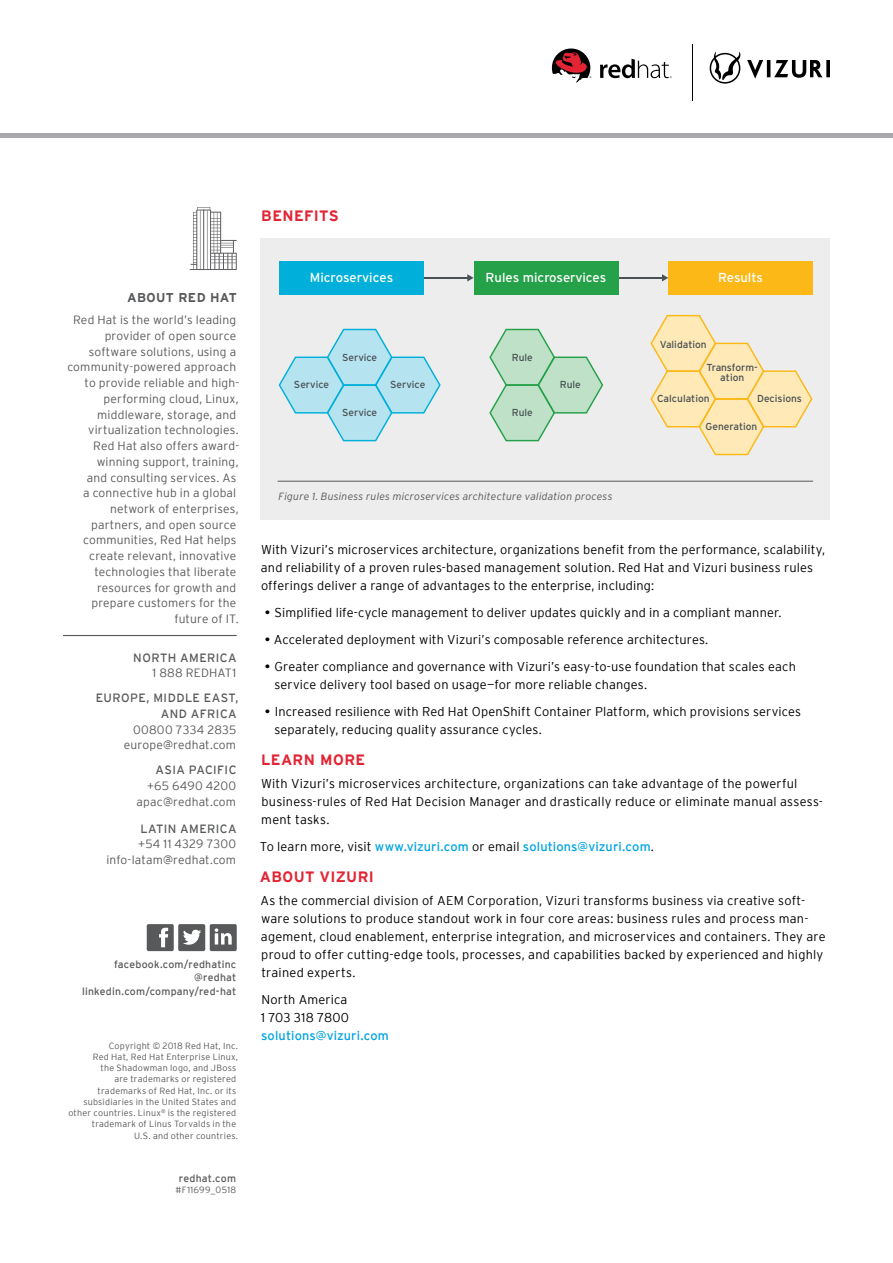
<style>
.page{position:relative;width:893px;height:1263px;background:#fff}
.page>*{position:absolute;margin:0;border:0;box-sizing:border-box;transform-origin:0 0}
.t1{font:700 15px "Interstate";letter-spacing:.025em;color:#e22434}
.t2{font:13.05px "Interstate";letter-spacing:-.005em;color:#fff}
.t3{font:300 12.75px/18px "Interstate";letter-spacing:.015em;color:#000}
.t4{font:12.75px "Interstate";letter-spacing:.01em;color:#00a4e3}
.t5{font:700 12.75px "Interstate";letter-spacing:.03em;color:#58595b}
.t6{font:300 12px/15.8px "Interstate";letter-spacing:.015em;color:#58595b;text-align:right}
.t7{font:12px/15.8px "Interstate";letter-spacing:.035em;color:#58595b;text-align:right}
.t8{font:10.5px/13.5px "Interstate";letter-spacing:.02em;color:#58595b;text-align:right}
.t9{font:italic 300 10.5px "Interstate";letter-spacing:.015em;color:#58595b}
.t10{font:10.2px/10.2px "Interstate";color:#495154;text-align:center}
.t11{font:300 9px/11.2px "Interstate";letter-spacing:.025em;color:#58595b;text-align:right}
.s1{font-weight:400}
.s2{font-weight:300;color:#000}
</style>
<div class="page">
<svg style="left:147px;top:924px;width:90px;height:27px"></svg>
<svg style="left:190px;top:207px;width:47px;height:63px"></svg>
<hr style="left:63px;top:635px;width:174px;height:1px;background:#58595b">
<div style="left:261px;top:238px;width:569px;height:282px;background:#ededee"></div>
<hr style="left:278px;top:481px;width:535px;height:1px;background:#58595b">
<hr style="left:424px;top:277px;width:44px;height:1px;background:#495154">
<svg style="left:467px;top:274px;width:7px;height:7px"></svg>
<hr style="left:618px;top:277px;width:45px;height:1px;background:#495154">
<svg style="left:662px;top:274px;width:6px;height:7px"></svg>
<div style="left:279px;top:261px;width:145px;height:33px;background:#00b0da"></div>
<div style="left:474px;top:261px;width:144px;height:33px;background:#25a149"></div>
<div style="left:668px;top:261px;width:145px;height:33px;background:#fcb817"></div>
<svg style="left:489px;top:329px;width:114px;height:112px"></svg>
<svg style="left:650px;top:315px;width:162px;height:140px"></svg>
<svg style="left:279px;top:329px;width:162px;height:112px"></svg>
<hr style="left:692px;top:44px;width:1px;height:57px;background:#000">
<svg style="left:600px;top:59px;width:72px;height:19px"></svg>
<svg style="left:552px;top:49px;width:39px;height:34px"></svg>
<svg style="left:710px;top:52px;width:120px;height:32px"></svg>
<hr style="left:0;top:133px;width:893px;height:4px;background:#a7a9ac">
<p class="t5" style="left:127px;top:290px;width:111px">ABOUT RED HAT</p>
<p class="t6" style="left:67px;top:312px;width:173px">Red Hat is the world’s leading provider of open source software solutions, using a community-powered approach to provide reliable and high&shy;performing cloud, Linux, middleware, storage, and virtualization technologies.<br>Red Hat also offers award&shy;winning support, training,<br>and consulting services. As<br>a connective hub in a global network of enterprises, partners, and open source communities, Red Hat helps create relevant, innovative technologies that liberate resources for growth and prepare customers for the future of IT.</p>
<p class="t7" style="left:133px;top:649px;width:105px">NORTH AMERICA</p>
<p class="t6" style="left:152px;top:665px;width:85px">1 888 REDHAT1</p>
<p class="t7" style="left:96px;top:690px;width:144px">EUROPE, MIDDLE EAST,<br>AND AFRICA</p>
<p class="t6" style="left:124px;top:721px;width:114px">00800 7334 2835 europe@redhat.com</p>
<p class="t7" style="left:155px;top:762px;width:83px">ASIA PACIFIC</p>
<p class="t6" style="left:137px;top:778px;width:101px">+65 6490 4200 apac@redhat.com</p>
<p class="t7" style="left:140px;top:820px;width:98px">LATIN AMERICA</p>
<p class="t6" style="left:106px;top:836px;width:131px">+54 11 4329 7300 info-latam@redhat.com</p>
<p class="t8" style="left:82px;top:957px;width:156px">facebook.com/redhatinc @redhat linkedin.com/company/red-hat</p>
<p class="t11" style="left:68px;top:1040px;width:171px">Copyright © 2018 Red Hat, Inc.<br>Red Hat, Red Hat Enterprise Linux,<br>the Shadowman logo, and JBoss<br>are trademarks or registered trademarks of Red Hat, Inc. or its subsidiaries in the United States and other countries. Linux<sup>®</sup> is the registered trademark of Linus Torvalds in the<br>U.S. and other countries.</p>
<p class="t8" style="left:179px;top:1171px;width:59px">redhat.com</p>
<p class="t11" style="left:176px;top:1184px;width:62px">#F11699_0518</p>
<p class="t1" style="left:261px;top:207px;width:79px">BENEFITS</p>
<p class="t2" style="left:310px;top:270px;width:85px">Microservices</p>
<p class="t2" style="left:486px;top:270px;width:122px">Rules microservices</p>
<p class="t2" style="left:718px;top:270px;width:46px">Results</p>
<p class="t10" style="left:342px;top:353px;width:37px">Service</p>
<p class="t10" style="left:512px;top:353px;width:23px">Rule</p>
<p class="t10" style="left:294px;top:380px;width:37px">Service</p>
<p class="t10" style="left:390px;top:380px;width:37px">Service</p>
<p class="t10" style="left:560px;top:380px;width:23px">Rule</p>
<p class="t10" style="left:342px;top:407px;width:37px">Service</p>
<p class="t10" style="left:512px;top:407px;width:23px">Rule</p>
<p class="t9" style="left:278px;top:490px;width:336px">Figure 1. Business rules microservices architecture validation process</p>
<p class="t10" style="left:660px;top:339px;width:48px">Validation</p>
<p class="t10" style="left:707px;top:362px;width:53px">Transform&shy;ation</p>
<p class="t10" style="left:657px;top:393px;width:54px">Calculation</p>
<p class="t10" style="left:757px;top:393px;width:46px">Decisions</p>
<p class="t10" style="left:706px;top:421px;width:53px">Generation</p>
<p class="t3" style="left:261px;top:540px;width:566px">With Vizuri’s microservices architecture, organizations benefit from the performance, scalability, and reliability of a proven rules-based management solution. Red Hat and Vizuri business rules offerings deliver a range of advantages to the enterprise, including:</p>
<p class="t3" style="left:265px;top:603px;width:518px"><span class="s1">•</span> Simplified life-cycle management to deliver updates quickly and in a compliant manner.</p>
<p class="t3" style="left:265px;top:630px;width:445px"><span class="s1">•</span> Accelerated deployment with Vizuri’s composable reference architectures.</p>
<p class="t3" style="left:274px;top:657px;width:523px;text-indent:-10px"><span class="s1">•</span> Greater compliance and governance with Vizuri’s easy-to-use foundation that scales each service delivery tool based on usage—for more reliable changes.</p>
<p class="t3" style="left:274px;top:702px;width:528px;text-indent:-10px"><span class="s1">•</span> Increased resilience with Red Hat OpenShift Container Platform, which provisions services separately, reducing quality assurance cycles.</p>
<p class="t1" style="left:261px;top:751px;width:106px">LEARN MORE</p>
<p class="t3" style="left:261px;top:774px;width:563px">With Vizuri’s microservices architecture, organizations can take advantage of the powerful business-rules of Red Hat Decision Manager and drastically reduce or eliminate manual assess&shy;ment tasks.</p>
<p class="t4" style="left:260px;top:839px;width:395px"><span class="s2">To learn more, visit</span> www.vizuri.com <span class="s2">or email</span> solutions@vizuri.com<span class="s2">.</span></p>
<p class="t1" style="left:260px;top:868px;width:116px">ABOUT VIZURI</p>
<p class="t3" style="left:260px;top:891px;width:567px">As the commercial division of AEM Corporation, Vizuri transforms business via creative soft&shy;ware solutions to produce standout work in four core areas: business rules and process man&shy;agement, cloud enablement, enterprise integration, and microservices and containers. They are proud to offer cutting-edge tools, processes, and capabilities backed by experienced and highly trained experts.</p>
<p class="t3" style="left:261px;top:990px;width:89px">North America<br>1 703 318 7800</p>
<p class="t4" style="left:261px;top:1028px;width:129px">solutions@vizuri.com</p>
</div>
